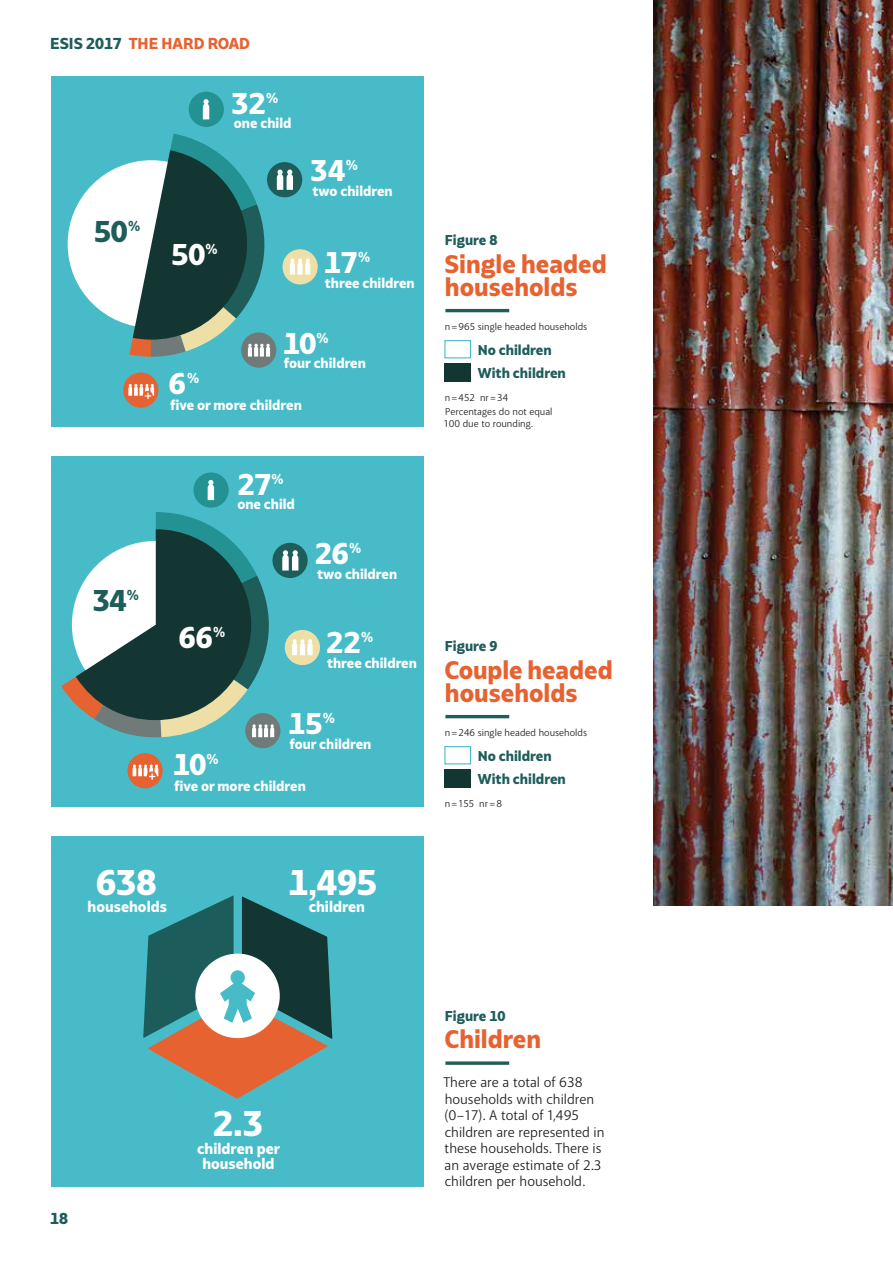
<style>
.page{position:relative;width:893px;height:1263px;background:#fff}
.page>*{position:absolute;margin:0;border:0;box-sizing:border-box;transform-origin:0 0}
.t1{font:800 33.75px "Bw Glenn Sans";letter-spacing:-.005em;color:#fff}
.t2{font:800 28.35px "Bw Glenn Sans";letter-spacing:.005em;color:#fff}
.t3{font:800 28.35px "Bw Glenn Sans";color:#1f5d5b}
.t4{font:800 24px/22.5px "Bw Glenn Sans";color:#e66230}
.t5{font:800 15px "Bw Glenn Sans";color:#e66230}
.t6{font:800 15px "Bw Glenn Sans";color:#1f5d5b}
.t7{font:800 14.4px/14.5px "Bw Glenn Sans";color:#fff;text-align:center}
.t8{font:14.25px/16.5px "Others";color:#1d1d1b}
.t9{font:800 13.5px/23.2px "Bw Glenn Sans";color:#1f5d5b}
.t10{font:800 13.35px "Bw Glenn Sans";color:#fff}
.t11{font:10.2px/14.1px "Others";color:#1d1d1b}
.s1{color:#1f5d5b}
.s2{font-size:29.55px}
</style>
<div class="page">
<img style="left:654px;top:0;width:239px;height:906px">
<div style="left:51px;top:77px;width:372px;height:350px;background:#47bcc8"></div>
<div style="left:189px;top:92px;width:35px;height:35px;background:#249192;border-radius:50%"></div>
<svg style="left:203px;top:99px;width:6px;height:20px"></svg>
<div style="left:282px;top:249px;width:36px;height:35px;background:#eedfa7;border-radius:50%"></div>
<div style="left:241px;top:332px;width:35px;height:36px;background:#707b79;border-radius:50%"></div>
<div style="left:123px;top:372px;width:35px;height:36px;background:#e66230;border-radius:50%"></div>
<svg style="left:128px;top:384px;width:26px;height:15px"></svg>
<div style="left:68px;top:160px;width:167px;height:168px;background:#fff;border-radius:50%"></div>
<svg style="left:129px;top:134px;width:181px;height:223px"></svg>
<div style="left:51px;top:456px;width:372px;height:351px;background:#47bcc8"></div>
<div style="left:193px;top:472px;width:36px;height:36px;background:#249192;border-radius:50%"></div>
<svg style="left:208px;top:480px;width:6px;height:20px"></svg>
<div style="left:272px;top:543px;width:36px;height:35px;background:#1f5d5b;border-radius:50%"></div>
<svg style="left:282px;top:550px;width:16px;height:20px"></svg>
<div style="left:285px;top:630px;width:35px;height:35px;background:#eedfa7;border-radius:50%"></div>
<svg style="left:292px;top:639px;width:21px;height:16px"></svg>
<div style="left:245px;top:713px;width:35px;height:35px;background:#707b79;border-radius:50%"></div>
<div style="left:127px;top:753px;width:36px;height:35px;background:#e66230;border-radius:50%"></div>
<svg style="left:133px;top:764px;width:25px;height:16px"></svg>
<svg style="left:61px;top:512px;width:215px;height:226px"></svg>
<div style="left:51px;top:836px;width:372px;height:350px;background:#47bcc8"></div>
<svg style="left:143px;top:895px;width:189px;height:204px"></svg>
<hr style="left:445px;top:309px;width:64px;height:3px;background:#1f5d5b">
<div style="left:444px;top:340px;width:27px;height:18px;background:#fff;border:1px solid #47bcc8"></div>
<div style="left:444px;top:363px;width:27px;height:19px;background:#143632"></div>
<hr style="left:445px;top:715px;width:64px;height:3px;background:#1f5d5b">
<div style="left:444px;top:746px;width:27px;height:18px;background:#fff;border:1px solid #47bcc8"></div>
<div style="left:444px;top:769px;width:27px;height:19px;background:#143632"></div>
<svg style="left:445px;top:1061px;width:64px;height:4px"></svg>
<p class="t5" style="left:50px;top:34px;width:201px"><span class="s1">ESIS 2017</span> THE HARD ROAD</p>
<h2 class="t2" style="left:232px;top:85px;width:48px">32<sup>%</sup></h2>
<h2 class="t3" style="left:94px;top:214px;width:48px">50<sup>%</sup></h2>
<h2 class="t3" style="left:93px;top:583px;width:48px">34<sup>%</sup></h2>
<p class="t10" style="left:234px;top:115px;width:59px">one child</p>
<h2 class="t2" style="left:310px;top:153px;width:49px">34<sup>%</sup></h2>
<p class="t10" style="left:313px;top:182px;width:82px">two children</p>
<h2 class="t2" style="left:171px;top:237px;width:48px">50<sup>%</sup></h2>
<h2 class="t2" style="left:324px;top:244px;width:48px">17<sup>%</sup></h2>
<p class="t10" style="left:325px;top:274px;width:91px">three children</p>
<h2 class="t2" style="left:283px;top:325px;width:47px">10<sup>%</sup></h2>
<p class="t10" style="left:284px;top:355px;width:84px">four children</p>
<p class="t10" style="left:170px;top:396px;width:133px">five or more children</p>
<h2 class="t2" style="left:169px;top:366px;width:32px">6<sup>%</sup></h2>
<h2 class="t2" style="left:238px;top:467px;width:48px">27<sup>%</sup></h2>
<p class="t10" style="left:237px;top:496px;width:59px">one child</p>
<h2 class="t2" style="left:315px;top:536px;width:48px">26<sup>%</sup></h2>
<p class="t10" style="left:317px;top:565px;width:82px">two children</p>
<h2 class="t2" style="left:179px;top:619px;width:48px">66<sup>%</sup></h2>
<h2 class="t2" style="left:326px;top:625px;width:49px">22<sup>%</sup></h2>
<p class="t10" style="left:327px;top:655px;width:91px">three children</p>
<h2 class="t2" style="left:289px;top:706px;width:48px">15<sup>%</sup></h2>
<p class="t10" style="left:289px;top:735px;width:84px">four children</p>
<p class="t10" style="left:174px;top:777px;width:133px">five or more children</p>
<h2 class="t2" style="left:173px;top:747px;width:47px">10<sup>%</sup></h2>
<h1 class="t1" style="left:96px;top:861px;width:62px">638</h1>
<h1 class="t1" style="left:288px;top:861px;width:90px">1<span class="s2">,</span>495</h1>
<p class="t7" style="left:88px;top:899px;width:81px">households</p>
<p class="t7" style="left:309px;top:899px;width:58px">children</p>
<p class="t9" style="left:445px;top:229px;width:54px">Figure 8</p>
<h3 class="t4" style="left:444px;top:253px;width:164px">Single headed households</h3>
<p class="t11" style="left:445px;top:320px;width:144px">n = 965 single headed households</p>
<p class="t9" style="left:478px;top:338px;width:90px">No children<br>With children</p>
<p class="t11" style="left:445px;top:390px;width:109px">n = 452 nr = 34<br>Percentages do not equal</p>
<p class="t11" style="left:444px;top:416px;width:91px">100 due to rounding.</p>
<p class="t9" style="left:445px;top:635px;width:54px">Figure 9</p>
<h3 class="t4" style="left:444px;top:659px;width:170px">Couple headed households</h3>
<p class="t11" style="left:445px;top:726px;width:144px">n = 246 single headed households</p>
<p class="t9" style="left:478px;top:744px;width:90px">No children<br>With children</p>
<p class="t11" style="left:445px;top:796px;width:59px">n = 155 nr = 8</p>
<p class="t6" style="left:50px;top:1209px;width:19px">18</p>
<h1 class="t1" style="left:213px;top:1103px;width:51px">2.3</h1>
<p class="t7" style="left:197px;top:1141px;width:84px">children per household</p>
<p class="t9" style="left:445px;top:1004px;width:62px">Figure 10</p>
<h3 class="t4" style="left:444px;top:1028px;width:98px">Children</h3>
<p class="t8" style="left:443px;top:1074px;width:163px">There are a total of 638 households with children (0–17). A total of 1,495 children are represented in these households. There is an average estimate of 2.3 children per household.</p>
</div>
